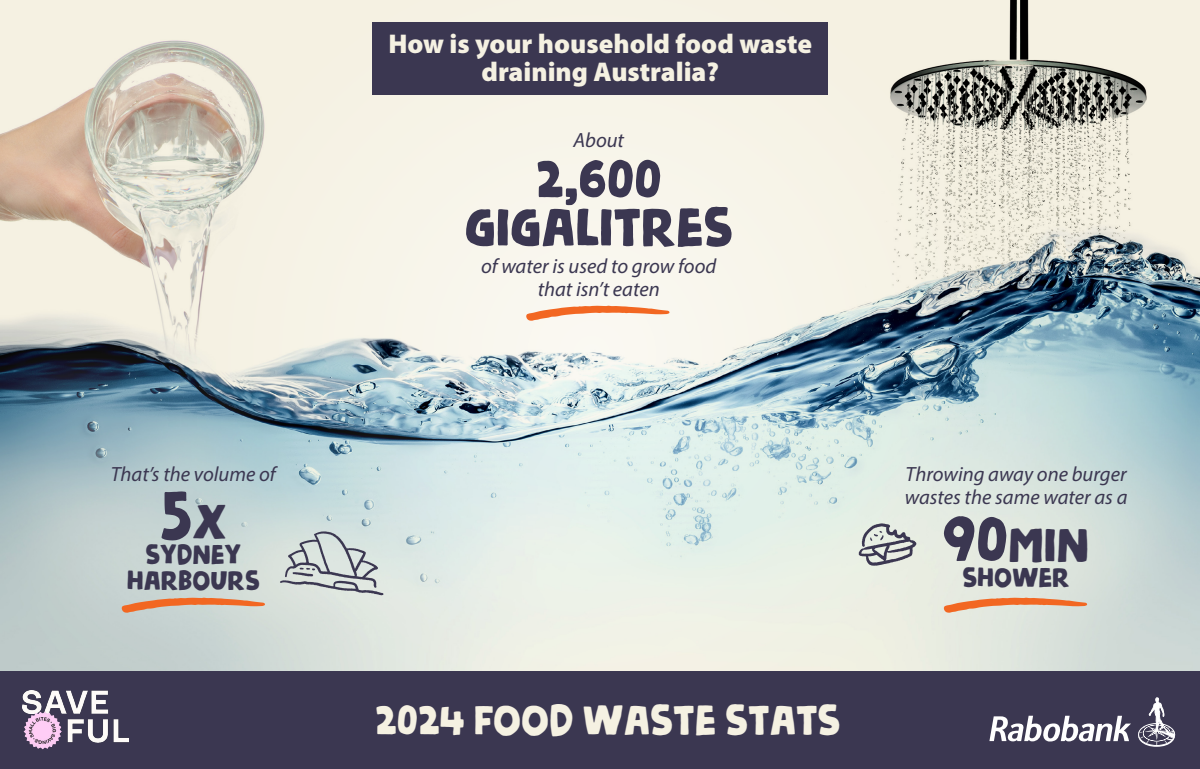
<style>
.page{position:relative;width:1200px;height:769px;background:#fff}
.page>*{position:absolute;margin:0;border:0;box-sizing:border-box;transform-origin:0 0}
.t1{font:65.62px "Nickname DEMO";color:#3b3751}
.t2{font:56.25px/48.1px "Nickname DEMO";color:#3b3751;text-align:center}
.t3{font:50px "Nickname DEMO";color:#3b3751}
.t4{font:43.75px "Nickname DEMO";color:#f5f1e2}
.t5{font:28.12px/25.6px "Nickname DEMO";color:#3b3751;text-align:center}
.t6{font:900 27.19px/28.2px "Myriad Pro";color:#f5f1e2;text-align:center}
.t7{font:italic 20.62px/22.5px "Myriad Pro";color:#3b3751;text-align:center}
.s1{font-size:50px}
.s2{font-size:65.62px}
</style>
<div class="page">
<div style="left:192px;top:0;width:646px;height:60px;background:#f5f1e3"></div>
<img style="left:0;top:60px;width:1200px;height:611px">
<svg style="left:526px;top:306px;width:144px;height:15px"></svg>
<svg style="left:122px;top:597px;width:143px;height:16px;background:#dba98a"></svg>
<svg style="left:944px;top:597px;width:143px;height:16px;background:#e6b190"></svg>
<img style="left:0;top:9px;width:288px;height:418px">
<img style="left:838px;top:0;width:356px;height:350px">
<svg style="left:280px;top:531px;width:103px;height:64px;background:#bec5c5"></svg>
<svg style="left:859px;top:523px;width:57px;height:43px;background:#b0b3b4"></svg>
<div style="left:372px;top:22px;width:456px;height:73px;background:#3b3751"></div>
<div style="left:0;top:671px;width:1200px;height:98px;background:#3b3751"></div>
<img style="left:22px;top:690px;width:107px;height:60px">
<svg style="left:989px;top:716px;width:142px;height:25px"></svg>
<svg style="left:1138px;top:697px;width:38px;height:49px"></svg>
<p class="t7" style="left:111px;top:462px;width:166px">That’s the volume of</p>
<h1 class="t1" style="left:160px;top:474px;width:69px">5<span class="s1">X</span></h1>
<h3 class="t5" style="left:127px;top:542px;width:134px">SYDNEY<br>HARBOURS</h3>
<h3 class="t6" style="left:388px;top:29px;width:425px">How is your household food waste draining Australia?</h3>
<p class="t7" style="left:573px;top:128px;width:52px">About</p>
<h2 class="t2" style="left:465px;top:156px;width:270px">2,600<br>GIGALITRES</h2>
<p class="t7" style="left:481px;top:255px;width:237px">of water is used to grow food that isn’t eaten</p>
<h3 class="t4" style="left:375px;top:691px;width:467px">2024 FOOD WASTE STATS</h3>
<p class="t7" style="left:905px;top:462px;width:224px;line-height:23px;text-align:left">Throwing away one burger wastes the same water as a</p>
<h3 class="t3" style="left:943px;top:513px;width:148px"><span class="s2">90</span>MIN</h3>
<h3 class="t5" style="left:962px;top:565px;width:109px">SHOWER</h3>
</div>
